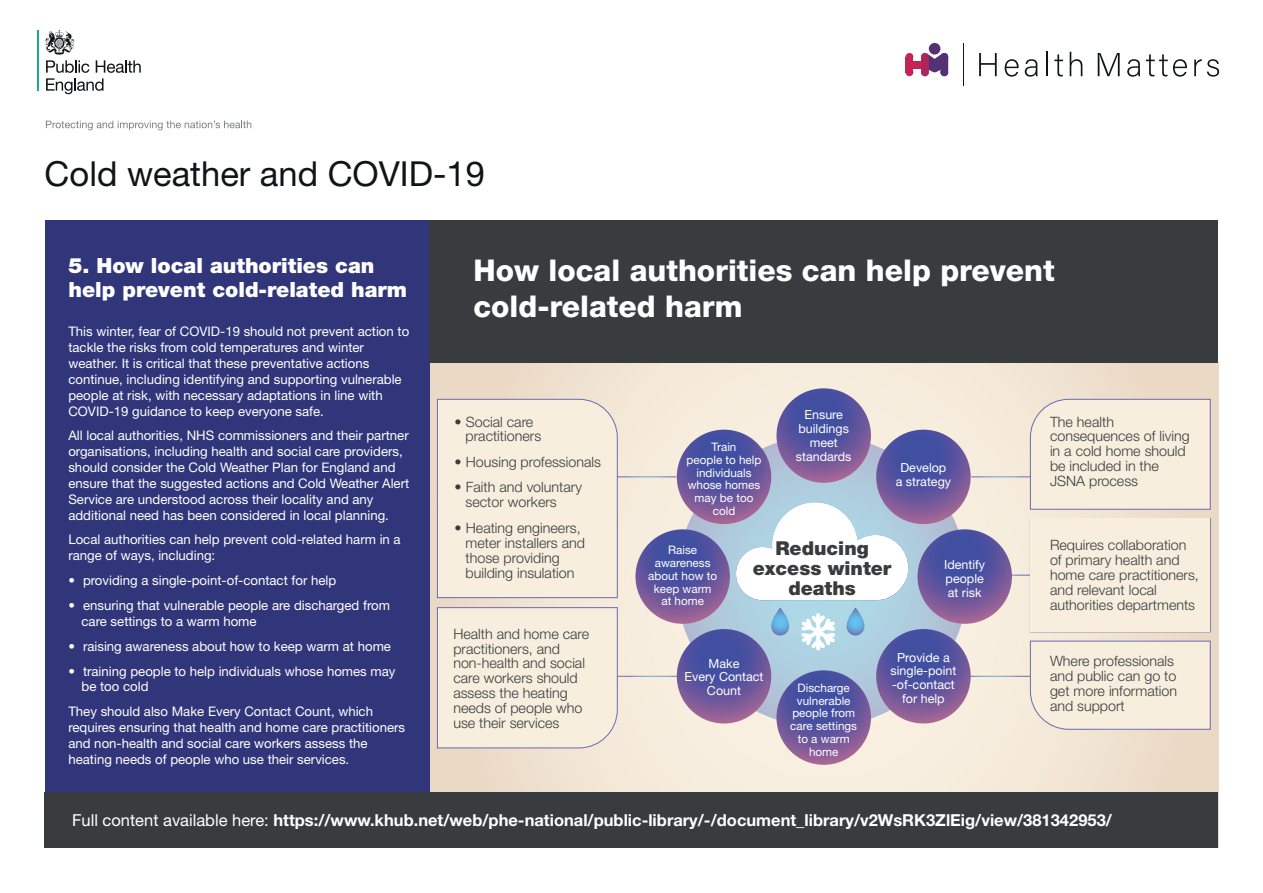
<style>
.page{position:relative;width:1263px;height:893px;background:#fff}
.page>*{position:absolute;margin:0;border:0;box-sizing:border-box;transform-origin:0 0}
.t1{font:34.5px "Helvetica Neue LT Std";color:#111416}
.t2{font:800 30px/36px "Helvetica Neue LT Std";color:#fff}
.t3{font:900 21px/24px "Helvetica Neue LT Std";color:#fff}
.t4{font:900 19.2px/20px "Helvetica Neue LT Std";color:#393c3f;text-align:center}
.t5{font:700 16.5px "Helvetica Neue LT Std";color:#fff}
.t6{font:300 14.25px/14.9px "Helvetica Neue LT Std";color:#393c3f}
.t7{font:13.2px/15.9px "Helvetica Neue LT Std";color:#fff}
.t8{font:12.45px/13.8px "Helvetica Neue LT Std";color:#fff;text-align:center}
.t9{font:11.7px/12.9px "Helvetica Neue LT Std";color:#fff;text-align:center}
.s1{font-weight:400}
</style>
<div class="page">
<svg style="left:429px;top:362px;width:789px;height:430px;background:#f0e5d4"></svg>
<hr style="left:959px;top:676px;width:72px;height:1px;background:#fff">
<hr style="left:959px;top:575px;width:72px;height:1px;background:#fff">
<hr style="left:617px;top:676px;width:72px;height:1px;background:#fff">
<hr style="left:617px;top:476px;width:59px;height:1px;background:#fff">
<hr style="left:971px;top:476px;width:60px;height:1px;background:#fff">
<div style="left:1029px;top:398px;width:182px;height:112px;background:#f7eede"></div>
<div style="left:1030px;top:518px;width:181px;height:114px;background:#f7eede"></div>
<div style="left:1029px;top:640px;width:182px;height:90px;background:#f7eede"></div>
<div style="left:437px;top:607px;width:181px;height:142px;background:#f7eede"></div>
<div style="left:437px;top:398px;width:181px;height:200px;background:#f7eede"></div>
<div style="left:676px;top:436px;width:292px;height:291px;background:linear-gradient(to right,#afccde,#afccde);border-radius:50%"></div>
<svg style="left:776px;top:388px;width:95px;height:95px;background:#4e53a1"></svg>
<svg style="left:776px;top:670px;width:95px;height:95px;background:#62579e"></svg>
<svg style="left:917px;top:529px;width:95px;height:95px;background:#735a9c"></svg>
<svg style="left:635px;top:529px;width:95px;height:95px;background:#6e5a9d"></svg>
<svg style="left:672px;top:629px;width:104px;height:99px;background:#8780b1"></svg>
<svg style="left:871px;top:629px;width:104px;height:99px;background:#8780b1"></svg>
<svg style="left:672px;top:430px;width:303px;height:170px"></svg>
<svg style="left:771px;top:608px;width:18px;height:27px"></svg>
<svg style="left:846px;top:608px;width:18px;height:27px"></svg>
<svg style="left:801px;top:613px;width:34px;height:37px"></svg>
<hr style="left:37px;top:30px;width:2px;height:61px;background:#1ca799">
<svg style="left:45px;top:30px;width:96px;height:64px"></svg>
<svg style="left:46px;top:121px;width:205px;height:9px"></svg>
<div style="left:45px;top:221px;width:384px;height:627px;background:#303679"></div>
<svg style="left:979px;top:53px;width:18px;height:23px"></svg>
<svg style="left:1005px;top:59px;width:13px;height:18px"></svg>
<svg style="left:1025px;top:59px;width:12px;height:18px"></svg>
<hr style="left:1046px;top:52px;width:2px;height:24px;background:#111416">
<svg style="left:1054px;top:54px;width:9px;height:22px"></svg>
<svg style="left:1070px;top:52px;width:12px;height:24px"></svg>
<svg style="left:1098px;top:53px;width:22px;height:23px"></svg>
<svg style="left:1127px;top:59px;width:13px;height:18px"></svg>
<svg style="left:1146px;top:54px;width:41px;height:23px"></svg>
<svg style="left:1194px;top:59px;width:25px;height:18px"></svg>
<hr style="left:963px;top:43px;width:1px;height:43px;background:#111416">
<div style="left:913px;top:61px;width:8px;height:7px;background:#c42454"></div>
<svg style="left:921px;top:53px;width:27px;height:23px"></svg>
<div style="left:940px;top:53px;width:8px;height:8px;background:#533173;border-radius:50%"></div>
<div style="left:931px;top:60px;width:7px;height:8px;background:#533173;border-radius:50%"></div>
<div style="left:940px;top:68px;width:8px;height:8px;background:#533173;border-radius:50%"></div>
<div style="left:929px;top:43px;width:11px;height:12px;background:#533173;border-radius:50%"></div>
<div style="left:921px;top:57px;width:8px;height:15px;background:#ad265a"></div>
<div style="left:921px;top:53px;width:8px;height:8px;background:#ad265a;border-radius:50%"></div>
<div style="left:921px;top:68px;width:8px;height:8px;background:#ad265a;border-radius:50%"></div>
<div style="left:905px;top:57px;width:8px;height:15px;background:#c42454"></div>
<div style="left:905px;top:53px;width:8px;height:8px;background:#c42454;border-radius:50%"></div>
<div style="left:905px;top:68px;width:8px;height:8px;background:#c42454;border-radius:50%"></div>
<div style="left:429px;top:220px;width:789px;height:142px;background:#393c3f"></div>
<div style="left:45px;top:792px;width:1173px;height:56px;background:#393c3f"></div>
<h1 class="t1" style="left:45px;top:153px;width:442px">Cold weather and COVID-19</h1>
<h3 class="t3" style="left:68px;top:254px;width:340px">5. How local authorities can help prevent cold-related harm</h3>
<p class="t7" style="left:68px;top:324px;width:342px">This winter, fear of COVID-19 should not prevent action to tackle the risks from cold temperatures and winter weather. It is critical that these preventative actions continue, including identifying and supporting vulnerable people at risk, with necessary adaptations in line with COVID-19 guidance to keep everyone safe.</p>
<p class="t7" style="left:68px;top:428px;width:342px">All local authorities, NHS commissioners and their partner organisations, including health and social care providers, should consider the Cold Weather Plan for England and ensure that the suggested actions and Cold Weather Alert Service are understood across their locality and any additional need has been considered in local planning.</p>
<p class="t7" style="left:68px;top:532px;width:334px">Local authorities can help prevent cold-related harm in a range of ways, including:</p>
<p class="t7" style="left:68px;top:572px;width:269px">• providing a single-point-of-contact for help</p>
<p class="t7" style="left:82px;top:597px;width:310px;text-indent:-13px">• ensuring that vulnerable people are discharged from care settings to a warm home</p>
<p class="t7" style="left:68px;top:638px;width:324px">• raising awareness about how to keep warm at home</p>
<p class="t7" style="left:82px;top:663px;width:315px;text-indent:-13px">• training people to help individuals whose homes may be too cold</p>
<p class="t7" style="left:68px;top:703px;width:338px">They should also Make Every Contact Count, which requires ensuring that health and home care practitioners and non-health and social care workers assess the heating needs of people who use their services.</p>
<h2 class="t2" style="left:473px;top:253px;width:583px">How local authorities can help prevent cold-related harm</h2>
<p class="t6" style="left:466px;top:414px;width:77px;text-indent:-11px">• Social care practitioners</p>
<p class="t6" style="left:454px;top:454px;width:148px">• Housing professionals</p>
<p class="t6" style="left:466px;top:480px;width:118px;text-indent:-11px">• Faith and voluntary sector workers</p>
<p class="t6" style="left:466px;top:520px;width:121px;text-indent:-11px">• Heating engineers, meter installers and those providing building insulation</p>
<p class="t6" style="left:453px;top:626px;width:137px">Health and home care practitioners, and non-health and social care workers should assess the heating needs of people who use their services</p>
<p class="t9" style="left:687px;top:440px;width:76px">Train<br>people to help individuals whose homes may be too cold</p>
<p class="t8" style="left:796px;top:408px;width:57px">Ensure buildings meet standards</p>
<p class="t8" style="left:896px;top:461px;width:57px">Develop a strategy</p>
<p class="t9" style="left:648px;top:543px;width:70px">Raise awareness about how to keep warm at home</p>
<h3 class="t4" style="left:753px;top:538px;width:140px">Reducing excess winter deaths</h3>
<p class="t8" style="left:944px;top:558px;width:43px;text-align:justify">Identify people at risk</p>
<p class="t8" style="left:684px;top:656px;width:81px">Make<br>Every Contact<br>Count</p>
<p class="t9" style="left:790px;top:681px;width:68px">Discharge vulnerable people from care settings to a warm home</p>
<p class="t8" style="left:890px;top:650px;width:67px">Provide a single-point -of-contact for help</p>
<p class="t6" style="left:1050px;top:414px;width:141px">The health consequences of living in a cold home should be included in the<br>JSNA process</p>
<p class="t6" style="left:1050px;top:537px;width:150px">Requires collaboration of primary health and home care practitioners, and relevant local authorities departments</p>
<p class="t6" style="left:1050px;top:653px;width:129px">Where professionals and public can go to get more information and support</p>
<p class="t5" style="left:72px;top:810px;width:1041px"><span class="s1">Full content available here:</span> https://www.khub.net/web/phe-national/public-library/-/document_library/v2WsRK3ZlEig/view/381342953/</p>
</div>
